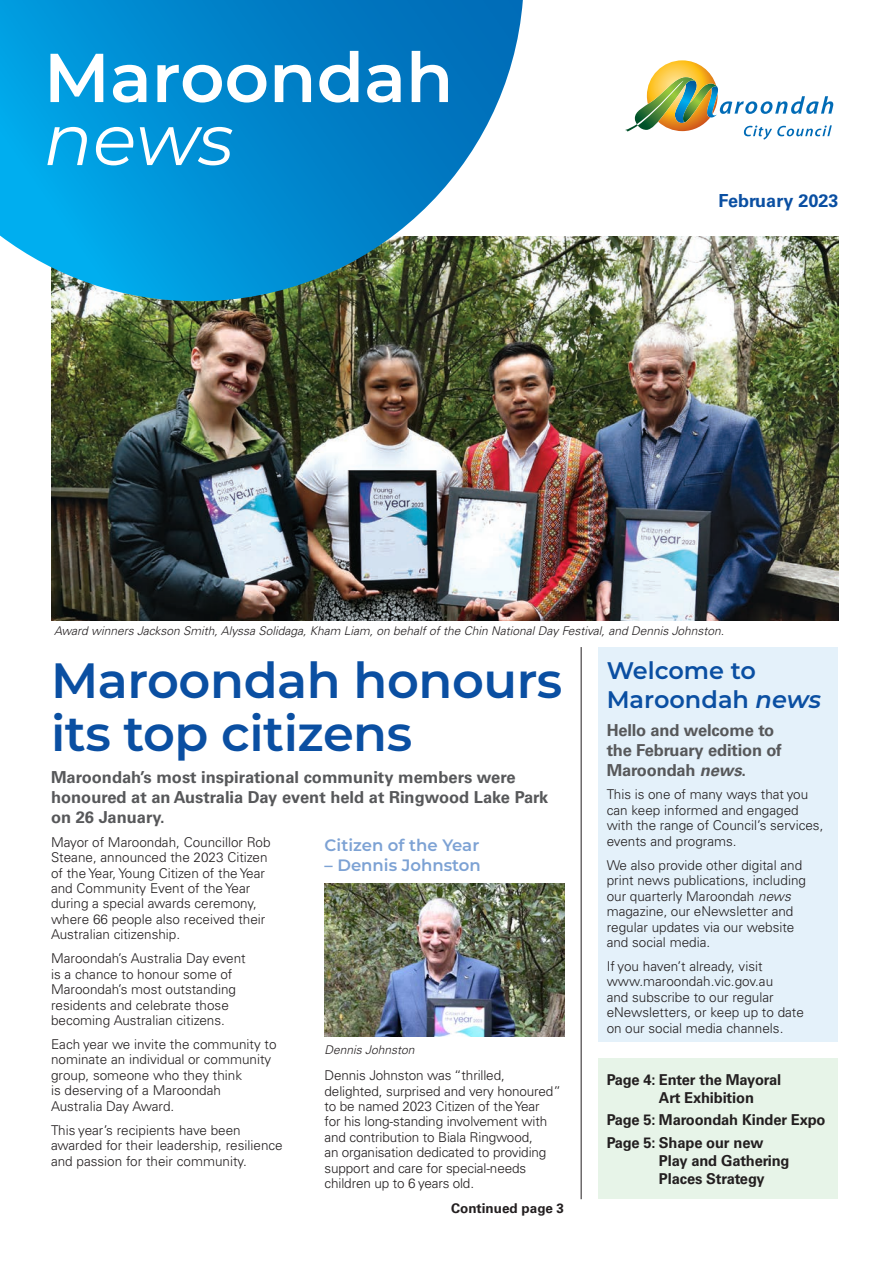
<style>
.page{position:relative;width:893px;height:1263px;background:#fff}
.page>*{position:absolute;margin:0;border:0;box-sizing:border-box;transform-origin:0 0}
.t1{font:italic 72px "Montserrat";color:#fff}
.t2{font:600 69px "Montserrat";color:#fff}
.Heading{font:600 49.5px/52.5px "Montserrat";letter-spacing:-.01em;color:#0a4fa2}
.Heading__Small{font:600 24px/28.8px "Montserrat";color:#0a4fa2}
.t3{font:700 18px "Univers LT Pro 65";color:#0a4fa2}
.Intro{font:700 16.5px/19.8px "Univers LT Pro 65";color:#57585a}
.Sub_Heading{font:600 16.5px "Montserrat";color:#7da2d4}
.Body{font:700 15px/18px "Univers LT Pro 65";letter-spacing:-.01em;color:#231f20}
.Body-2{font:300 13.5px/15.5px "Univers LT Pro 45";color:#231f20}
.Body-3{font:700 13.5px "Univers LT Pro 65";color:#231f20}
.Photo_Caption{font:italic 300 12px "Univers LT Pro 45";color:#231f20}
.photo_caption{font:italic 300 12px "Univers LT Pro 45";color:#231f20}
.s1{font-style:italic}
</style>
<div class="page">
<img style="left:51px;top:236px;width:787px;height:384px">
<hr style="left:581px;top:647px;width:1px;height:552px;background:#231f20">
<div style="left:598px;top:1058px;width:240px;height:141px;background:#e7f4e8"></div>
<img style="left:325px;top:884px;width:239px;height:153px">
<svg style="left:0;top:0;width:523px;height:301px;background:#1d92c8"></svg>
<svg style="left:625px;top:60px;width:208px;height:80px"></svg>
<div style="left:598px;top:647px;width:240px;height:394px;background:#e4f1fa"></div>
<p class="t2" style="left:44px;top:29px;width:411px">Maroondah</p>
<p class="t1" style="left:44px;top:90px;width:191px">news</p>
<p class="t3" style="left:718px;top:188px;width:121px">February 2023</p>
<p class="Photo_Caption" style="left:54px;top:624px;width:672px">Award winners Jackson Smith, Alyssa Solidaga, Kham Liam, on behalf of the Chin National Day Festival, and Dennis Johnston.</p>
<p class="Heading" style="left:51px;top:652px;width:513px">Maroondah honours its top citizens</p>
<p class="Intro" style="left:51px;top:766px;width:499px">Maroondah’s most inspirational community members were honoured at an Australia Day event held at Ringwood Lake Park on 26 January.</p>
<p class="Body-2" style="left:51px;top:834px;width:221px">Mayor of Maroondah, Councillor Rob Steane, announced the 2023 Citizen of the Year, Young Citizen of the Year and Community Event of the Year during a special awards ceremony, where 66 people also received their Australian citizenship.</p>
<p class="Body-2" style="left:51px;top:950px;width:196px">Maroondah’s Australia Day event is a chance to honour some of<br>Maroondah’s most outstanding residents and celebrate those becoming Australian citizens.</p>
<p class="Body-2" style="left:51px;top:1036px;width:227px">Each year we invite the community to nominate an individual or community group, someone who they think<br>is deserving of a Maroondah<br>Australia Day Award.</p>
<p class="Body-2" style="left:51px;top:1122px;width:233px">This year’s recipients have been awarded for their leadership, resilience and passion for their community.</p>
<p class="Sub_Heading" style="left:325px;top:833px;width:156px">Citizen of the Year</p>
<p class="Sub_Heading" style="left:325px;top:853px;width:158px">– Dennis Johnston</p>
<p class="photo_caption" style="left:325px;top:1042px;width:91px">Dennis Johnston</p>
<p class="Body-2" style="left:325px;top:1067px;width:238px">Dennis Johnston was “thrilled, delighted, surprised and very honoured” to be named 2023 Citizen of the Year<br>for his long-standing involvement with and contribution to Biala Ringwood,<br>an organisation dedicated to providing support and care for special-needs children up to 6 years old.</p>
<p class="Body-3" style="left:451px;top:1199px;width:115px">Continued page 3</p>
<p class="Heading__Small" style="left:607px;top:655px;width:216px">Welcome to<br>Maroondah <span class="s1">news</span></p>
<p class="Intro" style="left:607px;top:719px;width:177px">Hello and welcome to the February edition of<br>Maroondah <span class="s1">news</span>.</p>
<p class="Body-2" style="left:607px;top:787px;width:218px">This is one of many ways that you can keep informed and engaged with the range of Council’s services, events and programs.</p>
<p class="Body-2" style="left:607px;top:857px;width:201px">We also provide other digital and print news publications, including our quarterly Maroondah <span class="s1">news </span>magazine, our eNewsletter and regular updates via our website and social media.</p>
<p class="Body-2" style="left:607px;top:958px;width:199px">If you haven’t already, visit www.maroondah.vic.gov.au<br>and subscribe to our regular eNewsletters, or keep up to date on our social media channels.</p>
<p class="Body" style="left:659px;top:1069px;width:124px;text-indent:-52px">Page 4: Enter the Mayoral<br>Art Exhibition</p>
<p class="Body" style="left:607px;top:1110px;width:220px">Page 5: Maroondah Kinder Expo</p>
<p class="Body" style="left:659px;top:1133px;width:132px;text-indent:-52px">Page 5: Shape our new<br>Play and Gathering<br>Places Strategy</p>
</div>
